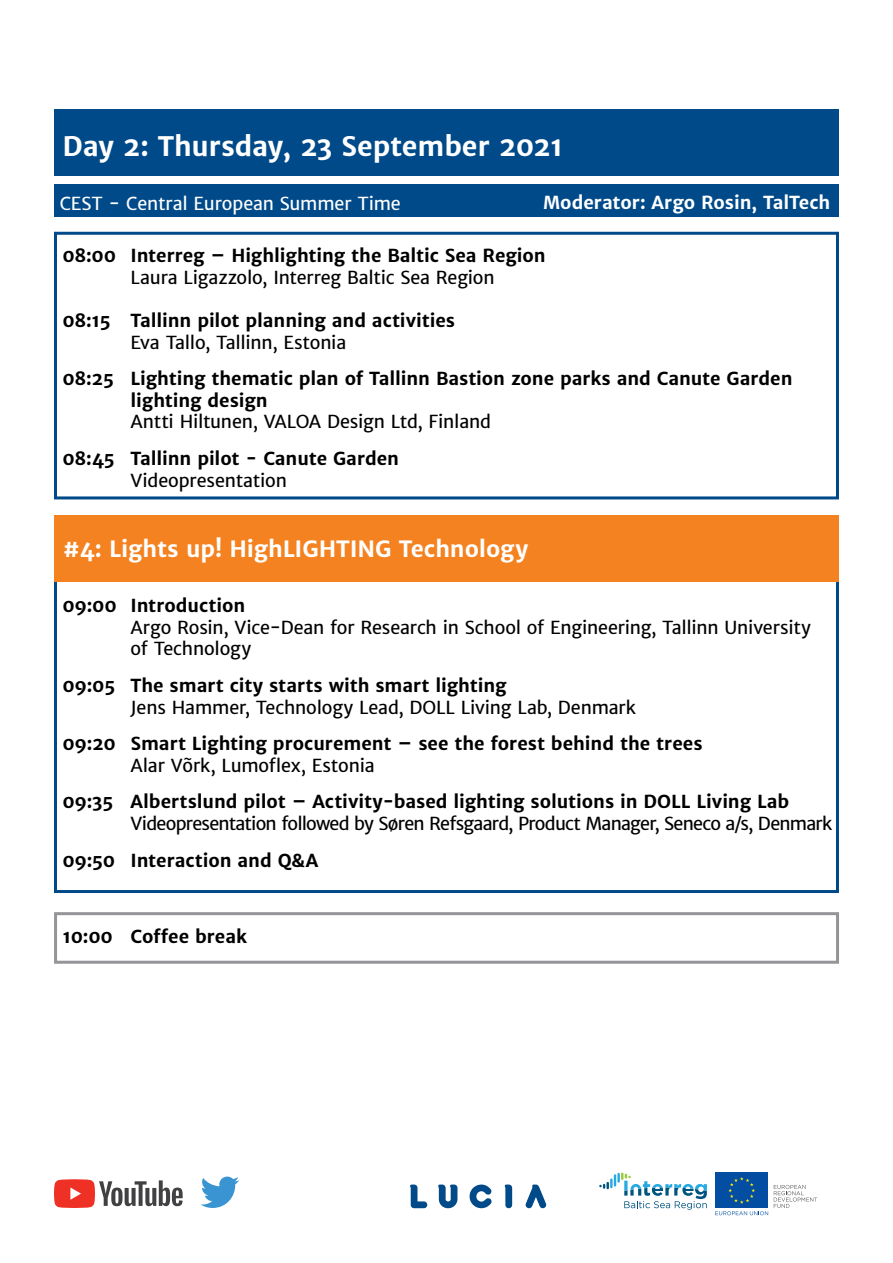
<style>
.page{position:relative;width:893px;height:1263px;background:#fff}
.page>*{position:absolute;margin:0;border:0;box-sizing:border-box;transform-origin:0 0}
.t1{font:700 27px "Merriweather Sans";letter-spacing:-.01em;color:#fff}
.t2{font:700 22.5px "Merriweather Sans";letter-spacing:-.01em;color:#fff}
.t3{font:700 18px/21.6px "Merriweather Sans";letter-spacing:-.005em;color:#000}
.t4{font:18px/21.6px "Merriweather Sans";letter-spacing:-.015em;color:#000}
.t5{font:18px "Merriweather Sans";letter-spacing:-.04em;color:#000}
.t6{font:18px "Merriweather Sans";letter-spacing:-.01em;color:#fff}
.t7{font:700 18px "Merriweather Sans";letter-spacing:-.005em;color:#fff}
</style>
<div class="page">
<svg style="left:599px;top:1172px;width:108px;height:38px"></svg>
<svg style="left:715px;top:1211px;width:53px;height:4px"></svg>
<div style="left:715px;top:1173px;width:53px;height:35px;background:#034ea2"></div>
<svg style="left:728px;top:1177px;width:27px;height:27px"></svg>
<svg style="left:774px;top:1185px;width:43px;height:23px"></svg>
<svg style="left:410px;top:1184px;width:17px;height:24px"></svg>
<svg style="left:438px;top:1184px;width:19px;height:24px"></svg>
<svg style="left:470px;top:1184px;width:21px;height:24px"></svg>
<svg style="left:505px;top:1184px;width:7px;height:24px"></svg>
<svg style="left:525px;top:1184px;width:21px;height:24px"></svg>
<svg style="left:54px;top:1179px;width:129px;height:29px"></svg>
<svg style="left:200px;top:1176px;width:39px;height:32px"></svg>
<div style="left:54px;top:232px;width:785px;height:267px;border:3px solid #004a89"></div>
<div style="left:54px;top:537px;width:785px;height:356px;border:3px solid #004a89"></div>
<div style="left:54px;top:109px;width:785px;height:67px;background:#004a89"></div>
<div style="left:54px;top:515px;width:785px;height:67px;background:#f58220"></div>
<div style="left:54px;top:184px;width:785px;height:33px;background:#004a89"></div>
<div style="left:54px;top:912px;width:785px;height:52px;border:3px solid #939598"></div>
<h1 class="t1" style="left:63px;top:129px;width:502px">Day 2: Thursday, 23 September 2021</h1>
<p class="t6" style="left:60px;top:191px;width:343px">CEST - Central European Summer Time</p>
<p class="t7" style="left:544px;top:191px;width:288px">Moderator: Argo Rosin, TalTech</p>
<p class="t3" style="left:63px;top:245px;width:485px">08:00 Interreg – Highlighting the Baltic Sea Region</p>
<p class="t4" style="left:131px;top:266px;width:366px">Laura Ligazzolo, Interreg Baltic Sea Region</p>
<p class="t3" style="left:63px;top:310px;width:394px">08:15 Tallinn pilot planning and activities</p>
<p class="t4" style="left:131px;top:331px;width:217px">Eva Tallo, Tallinn, Estonia</p>
<p class="t3" style="left:131px;top:368px;width:663px;text-indent:-68px">08:25 Lighting thematic plan of Tallinn Bastion zone parks and Canute Garden lighting design</p>
<p class="t4" style="left:131px;top:411px;width:362px">Antti Hiltunen, VALOA Design Ltd, Finland</p>
<p class="t3" style="left:63px;top:448px;width:338px">08:45 Tallinn pilot - Canute Garden</p>
<p class="t4" style="left:131px;top:469px;width:158px">Videopresentation</p>
<p class="t2" style="left:63px;top:534px;width:467px">#4: Lights up! HighLIGHTING Technology</p>
<p class="t3" style="left:63px;top:595px;width:184px">09:00 Introduction</p>
<p class="t4" style="left:131px;top:616px;width:682px">Argo Rosin, Vice-Dean for Research in School of Engineering, Tallinn University of Technology</p>
<p class="t3" style="left:63px;top:674px;width:446px">09:05 The smart city starts with smart lighting</p>
<p class="t4" style="left:131px;top:696px;width:507px">Jens Hammer, Technology Lead, DOLL Living Lab, Denmark</p>
<p class="t3" style="left:63px;top:733px;width:641px">09:20 Smart Lighting procurement – see the forest behind the trees</p>
<p class="t4" style="left:131px;top:754px;width:246px">Alar Võrk, Lumoflex, Estonia</p>
<p class="t3" style="left:63px;top:791px;width:728px">09:35 Albertslund pilot – Activity-based lighting solutions in DOLL Living Lab</p>
<p class="t5" style="left:131px;top:812px;width:703px">Videopresentation followed by Søren Refsgaard, Product Manager, Seneco a/s, Denmark</p>
<p class="t3" style="left:63px;top:849px;width:257px">09:50 Interaction and Q&amp;A</p>
<p class="t3" style="left:63px;top:925px;width:186px">10:00 Coffee break</p>
</div>
